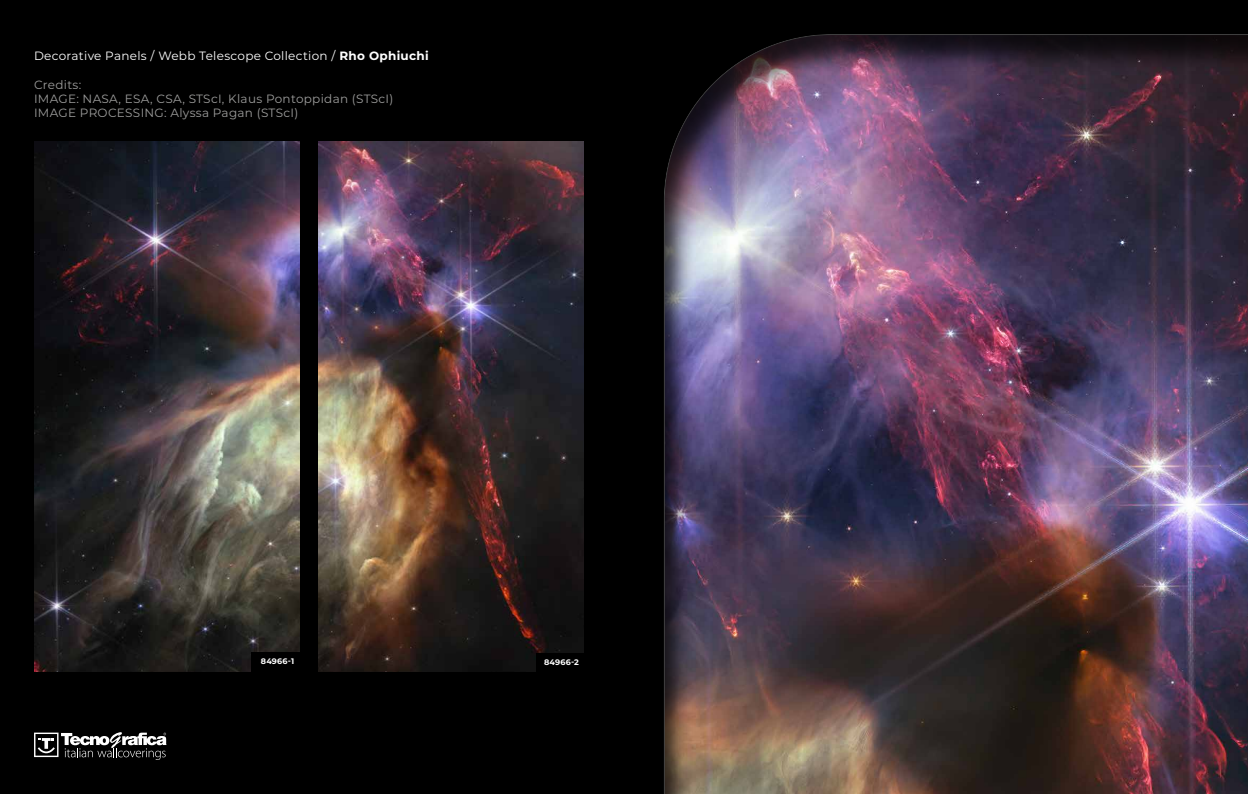
<style>
.page{position:relative;width:1248px;height:794px;background:#fff}
.page>*{position:absolute;margin:0;border:0;box-sizing:border-box;transform-origin:0 0}
.t1{font:12px/14.4px "Montserrat";letter-spacing:.025em;color:#9d9d9c}
.t2{font:12px "Montserrat";letter-spacing:.025em;color:#fff}
.t3{font:700 8px "Montserrat";letter-spacing:.025em;color:#fff}
.s1{font-weight:700}
</style>
<div class="page">
<div style="left:0;top:0;width:1247px;height:794px;background:#000"></div>
<img style="left:34px;top:141px;width:265px;height:530px">
<img style="left:319px;top:142px;width:265px;height:530px">
<div style="left:663px;top:32px;width:584px;height:762px;background:#000;opacity:.75"></div>
<div style="left:252px;top:652px;width:48px;height:20px;background:#000"></div>
<div style="left:536px;top:653px;width:48px;height:19px;background:#000"></div>
<svg style="left:34px;top:732px;width:133px;height:28px"></svg>
<p class="t2" style="left:34px;top:47px;width:396px">Decorative Panels / Webb Telescope Collection / <span class="s1">Rho Ophiuchi</span></p>
<p class="t1" style="left:34px;top:77px;width:361px">Credits:<br>IMAGE: NASA, ESA, CSA, STScI, Klaus Pontoppidan (STScI)<br>IMAGE PROCESSING: Alyssa Pagan (STScI)</p>
<p class="t3" style="left:261px;top:655px;width:35px">84966-1</p>
<p class="t3" style="left:544px;top:656px;width:36px">84966-2</p>
</div>
